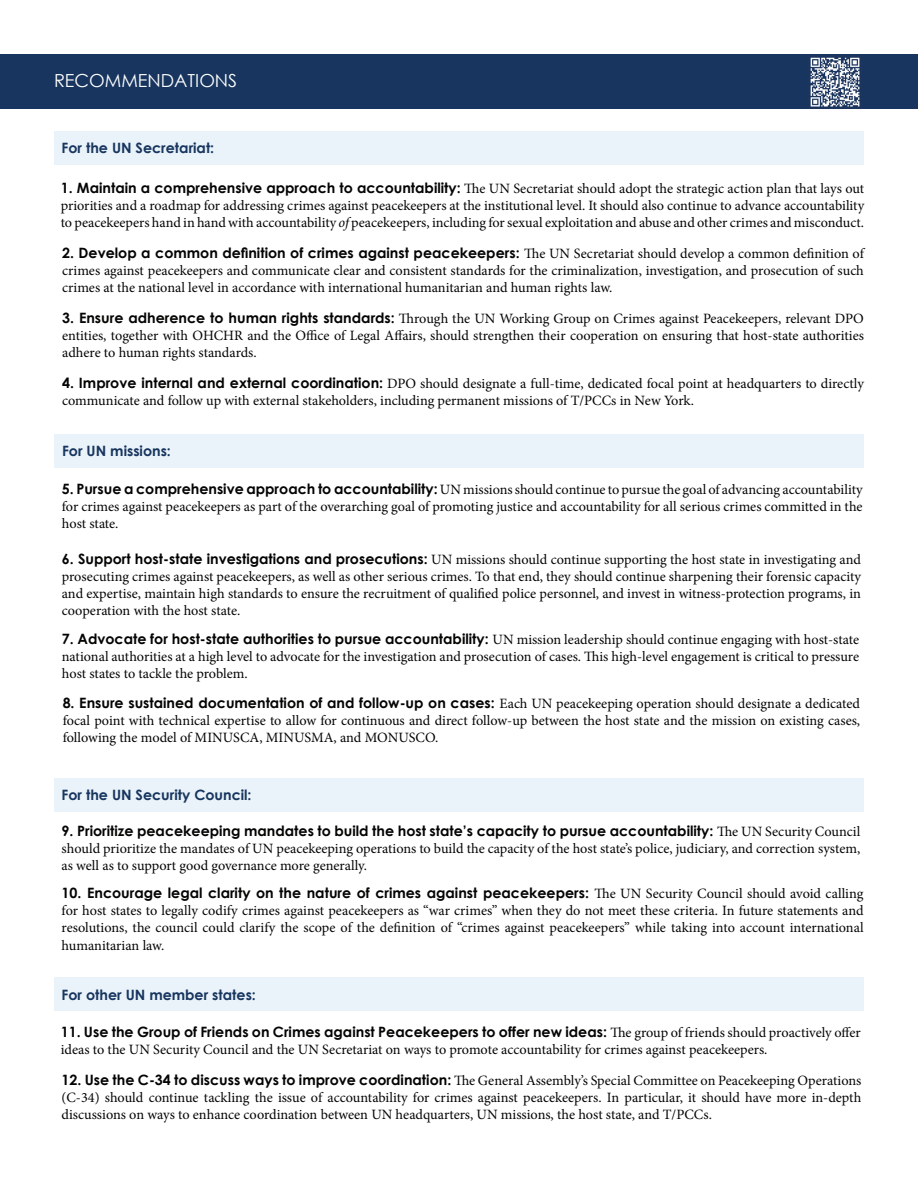
<style>
.page{position:relative;width:918px;height:1188px;background:#fff}
.page>*{position:absolute;margin:0;border:0;box-sizing:border-box;transform-origin:0 0}
.t1{font:18px "Century Gothic";color:#fff}
.t2{font:14.25px/17.1px "Minion Pro";color:#040503;text-align:justify}
.t3{font:700 14.25px "Century Gothic";color:#17355e}
.s1{font-family:"Century Gothic";font-weight:700}
.s2{font-style:italic}
</style>
<div class="page">
<div style="left:54px;top:978px;width:810px;height:33px;background:#eaf3fa"></div>
<div style="left:54px;top:778px;width:810px;height:34px;background:#eaf3fa"></div>
<div style="left:54px;top:434px;width:810px;height:34px;background:#eaf3fa"></div>
<div style="left:54px;top:132px;width:810px;height:33px;background:#eaf3fa"></div>
<div style="left:0;top:54px;width:918px;height:54px;background:#17355e"></div>
<img style="left:810px;top:57px;width:50px;height:50px">
<p class="t1" style="left:54px;top:68px;width:185px">RECOMMENDATIONS</p>
<p class="t3" style="left:62px;top:137px;width:154px">For the UN Secretariat:</p>
<p class="t2" style="left:61px;top:180px;width:805px"><span class="s1">1. Maintain a comprehensive approach to accountability:</span> The UN Secretariat should adopt the strategic action plan that lays out priorities and a roadmap for addressing crimes against peacekeepers at the institutional level. It should also continue to advance accountability to peacekeepers hand in hand with accountability <span class="s2">of</span> peacekeepers, including for sexual exploitation and abuse and other crimes and misconduct.</p>
<p class="t2" style="left:62px;top:245px;width:803px"><span class="s1">2. Develop a common definition of crimes against peacekeepers:</span> The UN Secretariat should develop a common definition of crimes against peacekeepers and communicate clear and consistent standards for the criminalization, investigation, and prosecution of such crimes at the national level in accordance with international humanitarian and human rights law.</p>
<p class="t2" style="left:62px;top:310px;width:803px"><span class="s1">3. Ensure adherence to human rights standards:</span> Through the UN Working Group on Crimes against Peacekeepers, relevant DPO entities, together with OHCHR and the Office of Legal Affairs, should strengthen their cooperation on ensuring that host-state authorities adhere to human rights standards.</p>
<p class="t2" style="left:62px;top:375px;width:803px"><span class="s1">4. Improve internal and external coordination:</span> DPO should designate a full-time, dedicated focal point at headquarters to directly communicate and follow up with external stakeholders, including permanent missions of T/PCCs in New York.</p>
<p class="t3" style="left:62px;top:440px;width:110px">For UN missions:</p>
<p class="t2" style="left:62px;top:481px;width:802px"><span class="s1">5. Pursue a comprehensive approach to accountability:</span> UN missions should continue to pursue the goal of advancing accountability for crimes against peacekeepers as part of the overarching goal of promoting justice and accountability for all serious crimes committed in the host state.</p>
<p class="t2" style="left:62px;top:551px;width:801px"><span class="s1">6. Support host-state investigations and prosecutions:</span> UN missions should continue supporting the host state in investigating and prosecuting crimes against peacekeepers, as well as other serious crimes. To that end, they should continue sharpening their forensic capacity and expertise, maintain high standards to ensure the recruitment of qualified police personnel, and invest in witness-protection programs, in cooperation with the host state.</p>
<p class="t2" style="left:62px;top:631px;width:799px"><span class="s1">7. Advocate for host-state authorities to pursue accountability:</span> UN mission leadership should continue engaging with host-state national authorities at a high level to advocate for the investigation and prosecution of cases. This high-level engagement is critical to pressure host states to tackle the problem.</p>
<p class="t2" style="left:63px;top:695px;width:799px"><span class="s1">8. Ensure sustained documentation of and follow-up on cases:</span> Each UN peacekeeping operation should designate a dedicated focal point with technical expertise to allow for continuous and direct follow-up between the host state and the mission on existing cases, following the model of MINUSCA, MINUSMA, and MONUSCO.</p>
<p class="t3" style="left:62px;top:784px;width:192px">For the UN Security Council:</p>
<p class="t2" style="left:62px;top:823px;width:800px"><span class="s1">9. Prioritize peacekeeping mandates to build the host state’s capacity to pursue accountability:</span> The UN Security Council should prioritize the mandates of UN peacekeeping operations to build the capacity of the host state’s police, judiciary, and correction system, as well as to support good governance more generally.</p>
<p class="t2" style="left:62px;top:885px;width:803px"><span class="s1">10. Encourage legal clarity on the nature of crimes against peacekeepers:</span> The UN Security Council should avoid calling for host states to legally codify crimes against peacekeepers as “war crimes” when they do not meet these criteria. In future statements and resolutions, the council could clarify the scope of the definition of “crimes against peacekeepers” while taking into account international humanitarian law.</p>
<p class="t3" style="left:62px;top:984px;width:196px">For other UN member states:</p>
<p class="t2" style="left:61px;top:1024px;width:802px"><span class="s1">11. Use the Group of Friends on Crimes against Peacekeepers to offer new ideas:</span> The group of friends should proactively offer ideas to the UN Security Council and the UN Secretariat on ways to promote accountability for crimes against peacekeepers.</p>
<p class="t2" style="left:62px;top:1072px;width:801px"><span class="s1">12. Use the C-34 to discuss ways to improve coordination:</span> The General Assembly’s Special Committee on Peacekeeping Operations (C-34) should continue tackling the issue of accountability for crimes against peacekeepers. In particular, it should have more in-depth discussions on ways to enhance coordination between UN headquarters, UN missions, the host state, and T/PCCs.</p>
</div>
